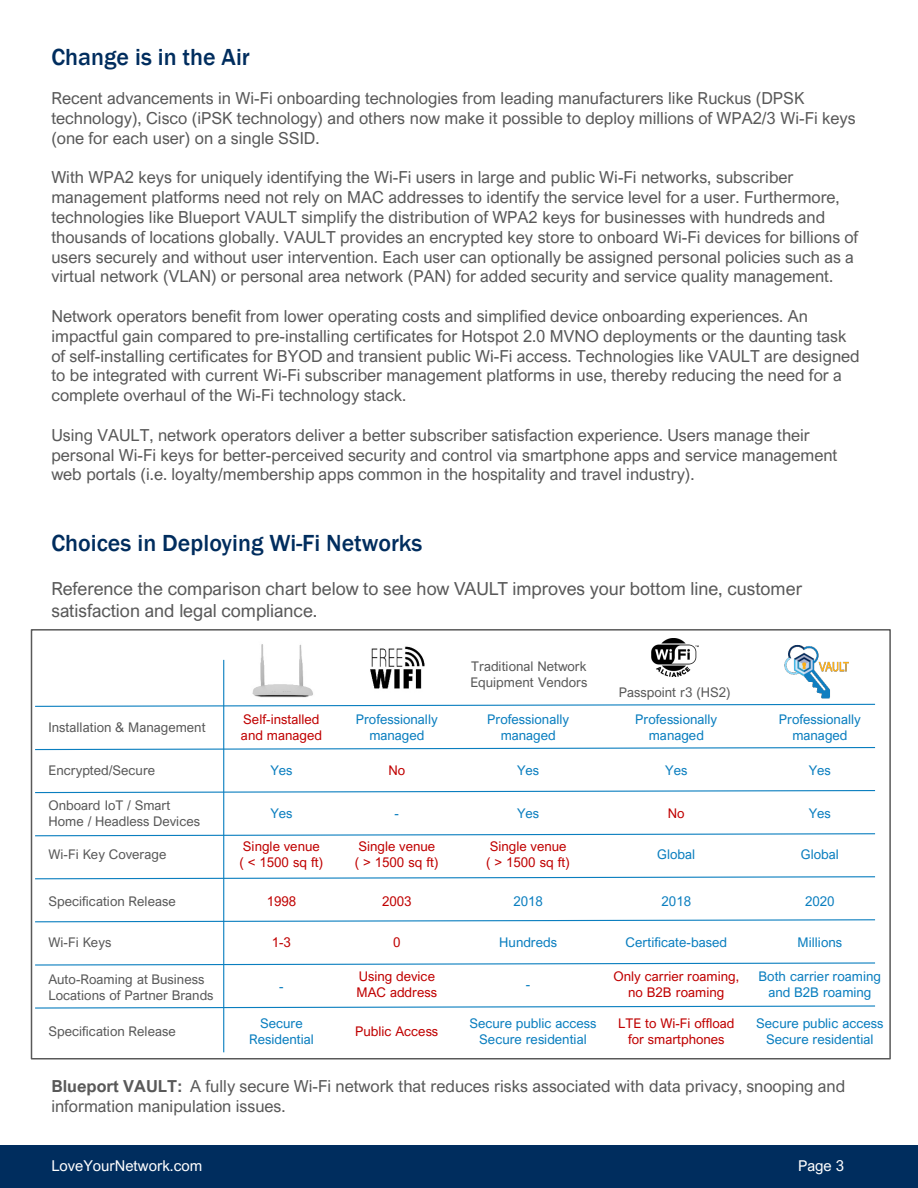
<style>
.page{position:relative;width:918px;height:1188px;background:#fff}
.page>*{position:absolute;margin:0;border:0;box-sizing:border-box;transform-origin:0 0}
.t1{font:500 24px "Franklin Gothic";color:#002d5e}
.t2{font:18px/21.6px "Arial Nova";color:#595959}
.t3{font:16.5px/19.8px "Arial Nova";color:#595959}
.t4{font:15px "Arial Nova";color:#fff}
.t5{font:13.35px/16px "Arial Nova";letter-spacing:.005em;color:#0a7ebf;text-align:center}
.t6{font:13.35px/16px "Arial Nova";letter-spacing:.005em;color:#595959}
.t7{font:13.35px/16px "Arial Nova";color:#c00000}
.s1{font-weight:700}
</style>
<div class="page">
<div style="left:0;top:1146px;width:918px;height:42px;background:#002d5e"></div>
<div style="left:31px;top:629px;width:860px;height:431px;border:2px solid #595959"></div>
<svg style="left:35px;top:962px;width:840px;height:4px"></svg>
<svg style="left:35px;top:703px;width:841px;height:4px"></svg>
<svg style="left:35px;top:789px;width:841px;height:5px"></svg>
<svg style="left:35px;top:919px;width:841px;height:4px"></svg>
<img style="left:651px;top:639px;width:47px;height:38px">
<svg style="left:35px;top:746px;width:841px;height:5px"></svg>
<svg style="left:35px;top:833px;width:841px;height:4px"></svg>
<hr style="left:223px;top:660px;width:1px;height:392px;background:#0a7ebf">
<svg style="left:35px;top:876px;width:841px;height:4px"></svg>
<img style="left:370px;top:646px;width:55px;height:43px">
<img style="left:252px;top:644px;width:61px;height:54px">
<svg style="left:35px;top:1005px;width:840px;height:4px"></svg>
<img style="left:777px;top:644px;width:76px;height:63px">
<p class="t1" style="left:51px;top:42px;width:200px">Change is in the Air</p>
<p class="t3" style="left:51px;top:88px;width:806px">Recent advancements in Wi-Fi onboarding technologies from leading manufacturers like Ruckus (DPSK technology), Cisco (iPSK technology) and others now make it possible to deploy millions of WPA2/3 Wi-Fi keys (one for each user) on a single SSID.</p>
<p class="t3" style="left:51px;top:168px;width:808px">With WPA2 keys for uniquely identifying the Wi-Fi users in large and public Wi-Fi networks, subscriber management platforms need not rely on MAC addresses to identify the service level for a user. Furthermore, technologies like Blueport VAULT simplify the distribution of WPA2 keys for businesses with hundreds and thousands of locations globally. VAULT provides an encrypted key store to onboard Wi-Fi devices for billions of users securely and without user intervention. Each user can optionally be assigned personal policies such as a virtual network (VLAN) or personal area network (PAN) for added security and service quality management.</p>
<p class="t3" style="left:51px;top:306px;width:810px">Network operators benefit from lower operating costs and simplified device onboarding experiences. An impactful gain compared to pre-installing certificates for Hotspot 2.0 MVNO deployments or the daunting task of self-installing certificates for BYOD and transient public Wi-Fi access. Technologies like VAULT are designed to be integrated with current Wi-Fi subscriber management platforms in use, thereby reducing the need for a complete overhaul of the Wi-Fi technology stack.</p>
<p class="t3" style="left:51px;top:425px;width:788px">Using VAULT, network operators deliver a better subscriber satisfaction experience. Users manage their personal Wi-Fi keys for better-perceived security and control via smartphone apps and service management web portals (i.e. loyalty/membership apps common in the hospitality and travel industry).</p>
<p class="t1" style="left:51px;top:528px;width:373px">Choices in Deploying Wi-Fi Networks</p>
<p class="t2" style="left:51px;top:578px;width:752px">Reference the comparison chart below to see how VAULT improves your bottom line, customer satisfaction and legal compliance.</p>
<p class="t6" style="left:470px;top:659px;width:119px">Traditional Network<br>Equipment Vendors</p>
<p class="t6" style="left:619px;top:685px;width:113px">Passpoint r3 (HS2)</p>
<p class="t7" style="left:241px;top:711px;width:83px">Self-installed and managed</p>
<p class="t5" style="left:356px;top:711px;width:83px">Professionally managed</p>
<p class="t5" style="left:635px;top:711px;width:83px">Professionally managed</p>
<p class="t5" style="left:487px;top:711px;width:83px">Professionally managed</p>
<p class="t5" style="left:517px;top:762px;width:24px">Yes</p>
<p class="t5" style="left:517px;top:805px;width:24px">Yes</p>
<p class="t6" style="left:49px;top:719px;width:159px">Installation &amp; Management</p>
<p class="t6" style="left:49px;top:762px;width:108px">Encrypted/Secure</p>
<p class="t5" style="left:270px;top:762px;width:24px">Yes</p>
<p class="t7" style="left:388px;top:762px;width:18px">No</p>
<p class="t5" style="left:665px;top:762px;width:24px">Yes</p>
<p class="t6" style="left:49px;top:797px;width:153px">Onboard IoT / Smart<br>Home / Headless Devices</p>
<p class="t5" style="left:270px;top:805px;width:24px">Yes</p>
<p class="t5" style="left:395px;top:805px;width:6px">-</p>
<p class="t7" style="left:668px;top:805px;width:18px">No</p>
<p class="t7" style="left:355px;top:839px;width:85px">Single venue ( &gt; 1500 sq ft)</p>
<p class="t7" style="left:486px;top:839px;width:85px">Single venue ( &gt; 1500 sq ft)</p>
<p class="t7" style="left:240px;top:839px;width:85px">Single venue ( &lt; 1500 sq ft)</p>
<p class="t6" style="left:48px;top:847px;width:119px">Wi-Fi Key Coverage</p>
<p class="t5" style="left:657px;top:847px;width:39px">Global</p>
<p class="t6" style="left:48px;top:893px;width:129px">Specification Release</p>
<p class="t7" style="left:267px;top:893px;width:31px">1998</p>
<p class="t7" style="left:382px;top:893px;width:31px">2003</p>
<p class="t5" style="left:514px;top:893px;width:31px">2018</p>
<p class="t5" style="left:662px;top:893px;width:31px">2018</p>
<p class="t6" style="left:48px;top:934px;width:64px">Wi-Fi Keys</p>
<p class="t7" style="left:272px;top:934px;width:21px">1-3</p>
<p class="t7" style="left:393px;top:934px;width:9px">0</p>
<p class="t5" style="left:499px;top:934px;width:59px">Hundreds</p>
<p class="t5" style="left:626px;top:934px;width:103px">Certificate-based</p>
<p class="t6" style="left:48px;top:971px;width:167px">Auto-Roaming at Business<br>Locations of Partner Brands</p>
<p class="t5" style="left:279px;top:979px;width:6px">-</p>
<p class="t7" style="left:357px;top:969px;width:82px">Using device<br>MAC address</p>
<p class="t7" style="left:613px;top:969px;width:127px;text-align:center">Only carrier roaming, no B2B roaming</p>
<p class="t5" style="left:526px;top:977px;width:6px">-</p>
<p class="t5" style="left:779px;top:711px;width:83px">Professionally managed</p>
<p class="t5" style="left:809px;top:762px;width:24px">Yes</p>
<p class="t5" style="left:809px;top:805px;width:24px">Yes</p>
<p class="t5" style="left:801px;top:847px;width:39px">Global</p>
<p class="t5" style="left:805px;top:893px;width:31px">2020</p>
<p class="t5" style="left:798px;top:934px;width:46px">Millions</p>
<p class="t5" style="left:759px;top:969px;width:124px">Both carrier roaming and B2B roaming</p>
<p class="t5" style="left:249px;top:1016px;width:66px">Secure<br>Residential</p>
<p class="t7" style="left:618px;top:1016px;width:118px;text-align:center">LTE to Wi-Fi offload for smartphones</p>
<p class="t7" style="left:355px;top:1024px;width:85px">Public Access</p>
<p class="t5" style="left:469px;top:1016px;width:129px">Secure public access<br>Secure residential</p>
<p class="t6" style="left:48px;top:1024px;width:129px">Specification Release</p>
<p class="t5" style="left:756px;top:1016px;width:129px">Secure public access<br>Secure residential</p>
<p class="t3" style="left:51px;top:1077px;width:795px"><span class="s1">Blueport VAULT:</span> A fully secure Wi-Fi network that reduces risks associated with data privacy, snooping and information manipulation issues.</p>
<p class="t4" style="left:51px;top:1157px;width:152px">LoveYourNetwork.com</p>
<p class="t4" style="left:798px;top:1157px;width:48px">Page 3</p>
</div>
